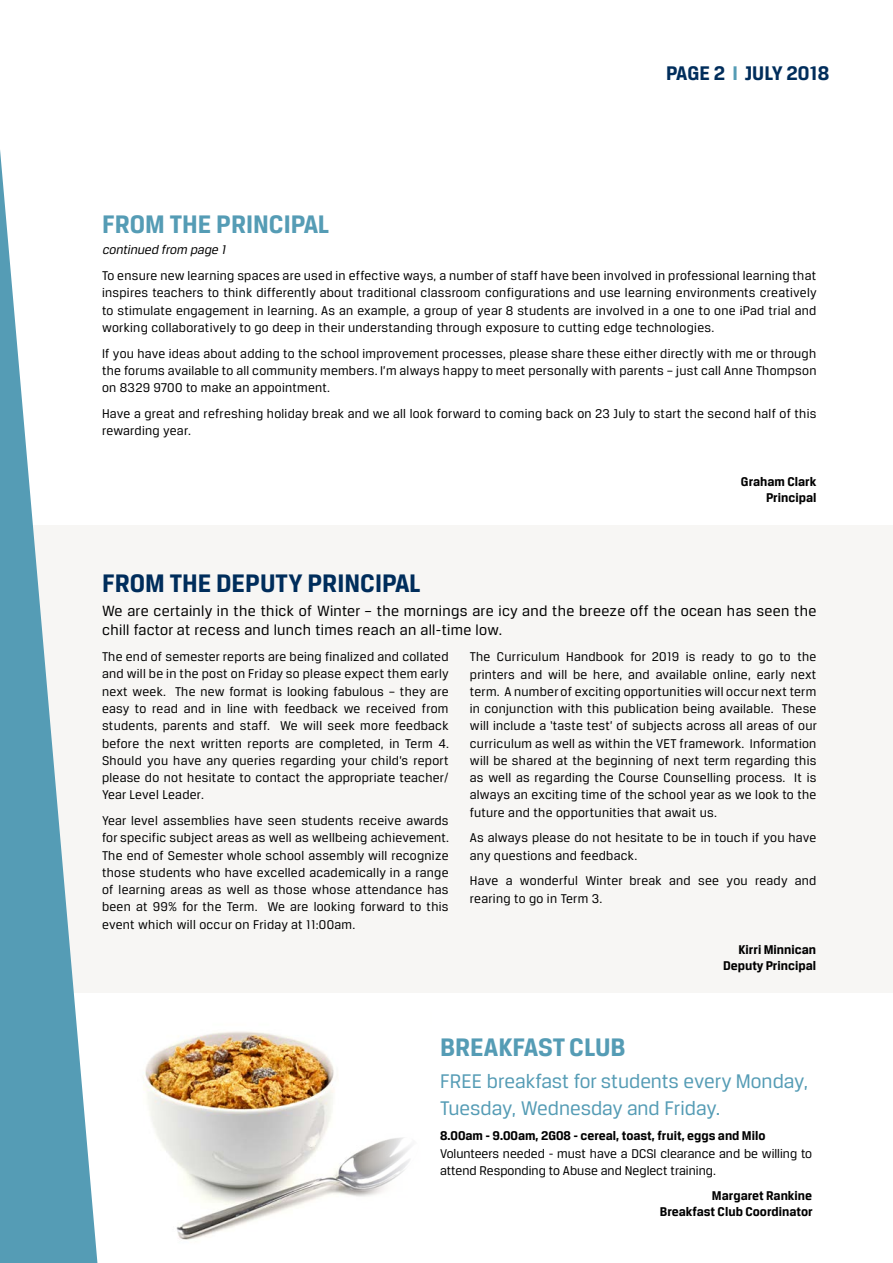
<style>
.page{position:relative;width:893px;height:1263px;background:#fff}
.page>*{position:absolute;margin:0;border:0;box-sizing:border-box;transform-origin:0 0}
.t1{font:700 27px "Breuer Text";color:#559cb5}
.t2{font:700 27px "Breuer Text";color:#002d5b}
.t3{font:21px/27px "Breuer Text";color:#559cb5}
.t4{font:700 21px "Breuer Text";color:#002d5b}
.t5{font:15.75px/19.5px "Breuer Text";letter-spacing:.02em;color:#000}
.t6{font:13.5px/17.2px "Breuer Text";letter-spacing:.02em;color:#000;text-align:justify}
.t7{font:700 13.5px/16.5px "Breuer Text";color:#000;text-align:right}
.t8{font:13.5px/17.2px "Breuer Text";color:#000}
.t9{font:italic 13.5px "Breuer Text";color:#000}
.s1{color:#559cb5}
</style>
<div class="page">
<div style="left:0;top:525px;width:893px;height:468px;background:#f7f6f4"></div>
<img style="left:143px;top:1031px;width:269px;height:209px">
<svg style="left:0;top:150px;width:98px;height:1113px"></svg>
<h2 class="t4" style="left:666px;top:61px;width:165px">PAGE 2 <span class="s1">I</span> JULY 2018</h2>
<h1 class="t1" style="left:102px;top:209px;width:229px">FROM THE PRINCIPAL</h1>
<p class="t9" style="left:102px;top:243px;width:128px">continued from page 1</p>
<p class="t6" style="left:102px;top:267px;width:716px">To ensure new learning spaces are used in effective ways, a number of staff have been involved in professional learning that inspires teachers to think differently about traditional classroom configurations and use learning environments creatively to stimulate engagement in learning. As an example, a group of year 8 students are involved in a one to one iPad trial and working collaboratively to go deep in their understanding through exposure to cutting edge technologies.</p>
<p class="t6" style="left:102px;top:344px;width:716px">If you have ideas about adding to the school improvement processes, please share these either directly with me or through the forums available to all community members. I’m always happy to meet personally with parents – just call Anne Thompson on 8329 9700 to make an appointment.</p>
<p class="t6" style="left:102px;top:405px;width:716px">Have a great and refreshing holiday break and we all look forward to coming back on 23 July to start the second half of this rewarding year.</p>
<p class="t7" style="left:741px;top:473px;width:77px">Graham Clark<br>Principal</p>
<h1 class="t2" style="left:102px;top:569px;width:320px">FROM THE DEPUTY PRINCIPAL</h1>
<p class="t5" style="left:102px;top:601px;width:716px">We are certainly in the thick of Winter – the mornings are icy and the breeze off the ocean has seen the chill factor at recess and lunch times reach an all-time low.</p>
<p class="t6" style="left:102px;top:648px;width:349px">The end of semester reports are being finalized and collated and will be in the post on Friday so please expect them early next week. The new format is looking fabulous – they are easy to read and in line with feedback we received from students, parents and staff. We will seek more feedback before the next written reports are completed, in Term 4.<br>Should you have any queries regarding your child’s report please do not hesitate to contact the appropriate teacher/ Year Level Leader.</p>
<p class="t6" style="left:102px;top:812px;width:349px">Year level assemblies have seen students receive awards for specific subject areas as well as wellbeing achievement.<br>The end of Semester whole school assembly will recognize those students who have excelled academically in a range of learning areas as well as those whose attendance has been at 99% for the Term. We are looking forward to this event which will occur on Friday at 11:00am.</p>
<p class="t6" style="left:470px;top:648px;width:349px">The Curriculum Handbook for 2019 is ready to go to the printers and will be here, and available online, early next term. A number of exciting opportunities will occur next term in conjunction with this publication being available. These will include a ‘taste test’ of subjects across all areas of our curriculum as well as within the VET framework. Information will be shared at the beginning of next term regarding this as well as regarding the Course Counselling process. It is always an exciting time of the school year as we look to the future and the opportunities that await us.</p>
<p class="t6" style="left:470px;top:829px;width:348px">As always please do not hesitate to be in touch if you have any questions and feedback.</p>
<p class="t6" style="left:470px;top:872px;width:348px">Have a wonderful Winter break and see you ready and rearing to go in Term 3.</p>
<p class="t7" style="left:723px;top:941px;width:95px">Kirri Minnican<br>Deputy Principal</p>
<h1 class="t1" style="left:440px;top:1033px;width:187px">BREAKFAST CLUB</h1>
<h2 class="t3" style="left:440px;top:1067px;width:370px">FREE breakfast for students every Monday,<br>Tuesday, Wednesday and Friday.</h2>
<p class="t7" style="left:440px;top:1128px;width:327px">8.00am - 9.00am, 2G08 - cereal, toast, fruit, eggs and Milo</p>
<p class="t8" style="left:440px;top:1144px;width:374px">Volunteers needed - must have a DCSI clearance and be willing to attend Responding to Abuse and Neglect training.</p>
<p class="t7" style="left:660px;top:1187px;width:154px">Margaret Rankine<br>Breakfast Club Coordinator</p>
</div>
